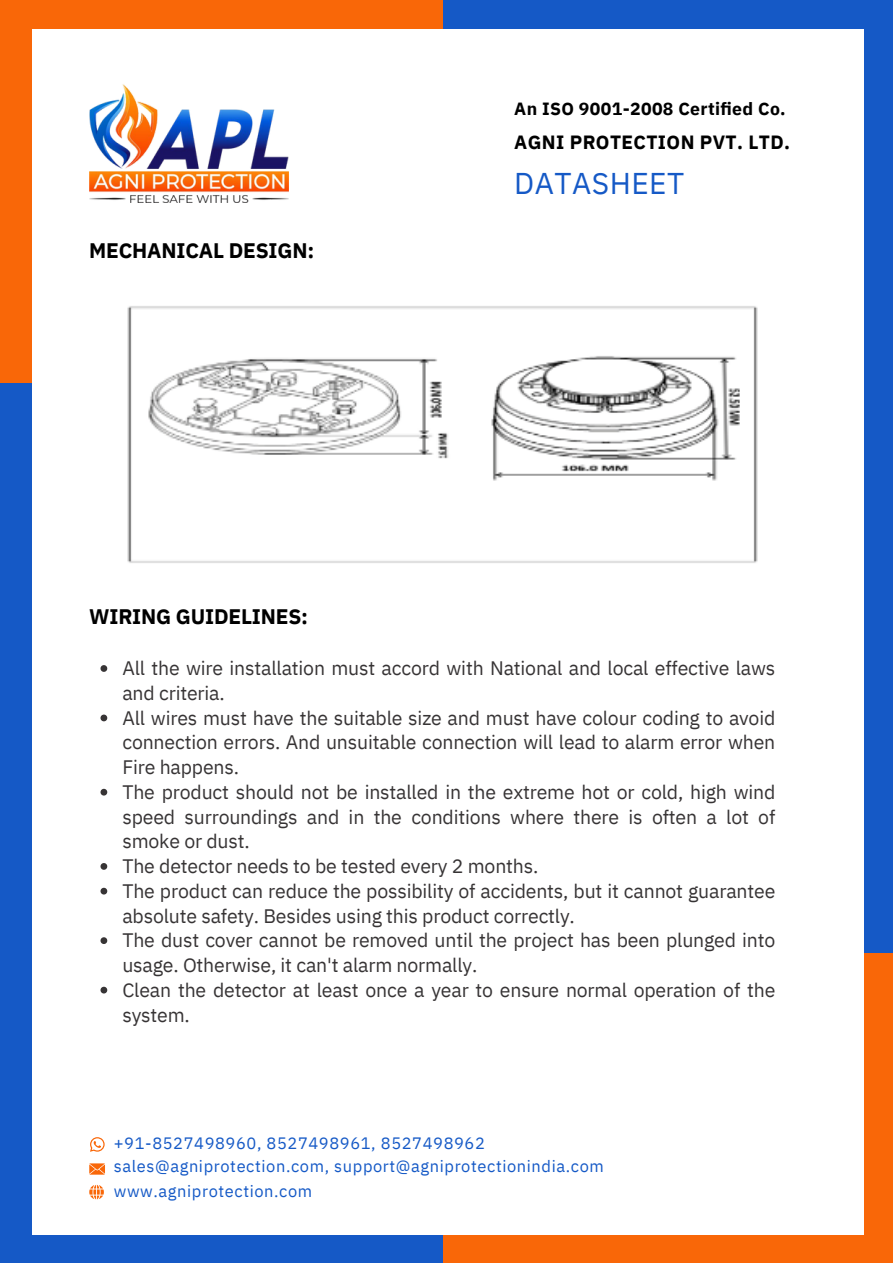
<style>
.page{position:relative;width:893px;height:1264px;background:#fff}
.page>*{position:absolute;margin:0;border:0;box-sizing:border-box;transform-origin:0 0}
.t1{font:30px "IBM Plex Sans";letter-spacing:.015em;color:#1559c6}
.t2{font:700 21px "IBM Plex Sans";letter-spacing:-.01em;color:#000}
.t3{font:19.5px/24.8px "IBM Plex Sans";letter-spacing:-.01em;color:#373435}
.t4{font:700 19.2px "IBM Plex Sans";letter-spacing:.02em;color:#000}
.t5{font:700 17.7px "IBM Plex Sans";letter-spacing:.02em;color:#000}
.t6{font:16.5px "IBM Plex Sans";letter-spacing:.035em;color:#1559c6}
</style>
<div class="page">
<img style="left:89px;top:84px;width:199px;height:118px">
<div style="left:0;top:383px;width:31px;height:879px;background:#1559c6"></div>
<div style="left:864px;top:953px;width:28px;height:309px;background:#f96708"></div>
<div style="left:0;top:0;width:31px;height:383px;background:#f96708"></div>
<div style="left:864px;top:0;width:28px;height:953px;background:#1559c6"></div>
<div style="left:443px;top:0;width:449px;height:29px;background:#1559c6"></div>
<div style="left:443px;top:1234px;width:449px;height:28px;background:#f96708"></div>
<div style="left:0;top:0;width:443px;height:29px;background:#f96708"></div>
<div style="left:0;top:1234px;width:443px;height:28px;background:#1559c6"></div>
<svg style="left:90px;top:1137px;width:15px;height:14px"></svg>
<svg style="left:89px;top:1163px;width:16px;height:11px"></svg>
<svg style="left:89px;top:1184px;width:15px;height:15px"></svg>
<img style="left:127px;top:306px;width:631px;height:257px">
<svg style="left:100px;top:665px;width:7px;height:7px"></svg>
<svg style="left:100px;top:714px;width:7px;height:7px"></svg>
<svg style="left:100px;top:788px;width:7px;height:7px"></svg>
<svg style="left:100px;top:863px;width:7px;height:6px"></svg>
<svg style="left:100px;top:887px;width:7px;height:7px"></svg>
<svg style="left:100px;top:937px;width:7px;height:7px"></svg>
<svg style="left:100px;top:986px;width:7px;height:7px"></svg>
<p class="t2" style="left:89px;top:236px;width:226px">MECHANICAL DESIGN:</p>
<p class="t5" style="left:514px;top:96px;width:273px">An ISO 9001-2008 Certified Co.</p>
<p class="t4" style="left:514px;top:130px;width:277px">AGNI PROTECTION PVT. LTD.</p>
<p class="t1" style="left:514px;top:163px;width:171px">DATASHEET</p>
<p class="t2" style="left:89px;top:602px;width:220px">WIRING GUIDELINES:</p>
<p class="t3" style="left:122px;top:655px;width:654px">All the wire installation must accord with National and local effective laws and criteria.</p>
<p class="t3" style="left:122px;top:705px;width:654px;text-align:justify">All wires must have the suitable size and must have colour coding to avoid connection errors. And unsuitable connection will lead to alarm error when Fire happens.</p>
<p class="t3" style="left:122px;top:779px;width:654px;text-align:justify">The product should not be installed in the extreme hot or cold, high wind speed surroundings and in the conditions where there is often a lot of smoke or dust.</p>
<p class="t3" style="left:122px;top:853px;width:417px">The detector needs to be tested every 2 months.</p>
<p class="t3" style="left:122px;top:878px;width:654px">The product can reduce the possibility of accidents, but it cannot guarantee absolute safety. Besides using this product correctly.</p>
<p class="t3" style="left:122px;top:927px;width:654px">The dust cover cannot be removed until the project has been plunged into usage. Otherwise, it can't alarm normally.</p>
<p class="t3" style="left:122px;top:977px;width:654px">Clean the detector at least once a year to ensure normal operation of the system.</p>
<p class="t6" style="left:114px;top:1131px;width:372px">+91-8527498960, 8527498961, 8527498962</p>
<p class="t6" style="left:114px;top:1155px;width:491px">sales@agniprotection.com, support@agniprotectionindia.com</p>
<p class="t6" style="left:114px;top:1179px;width:200px">www.agniprotection.com</p>
</div>
